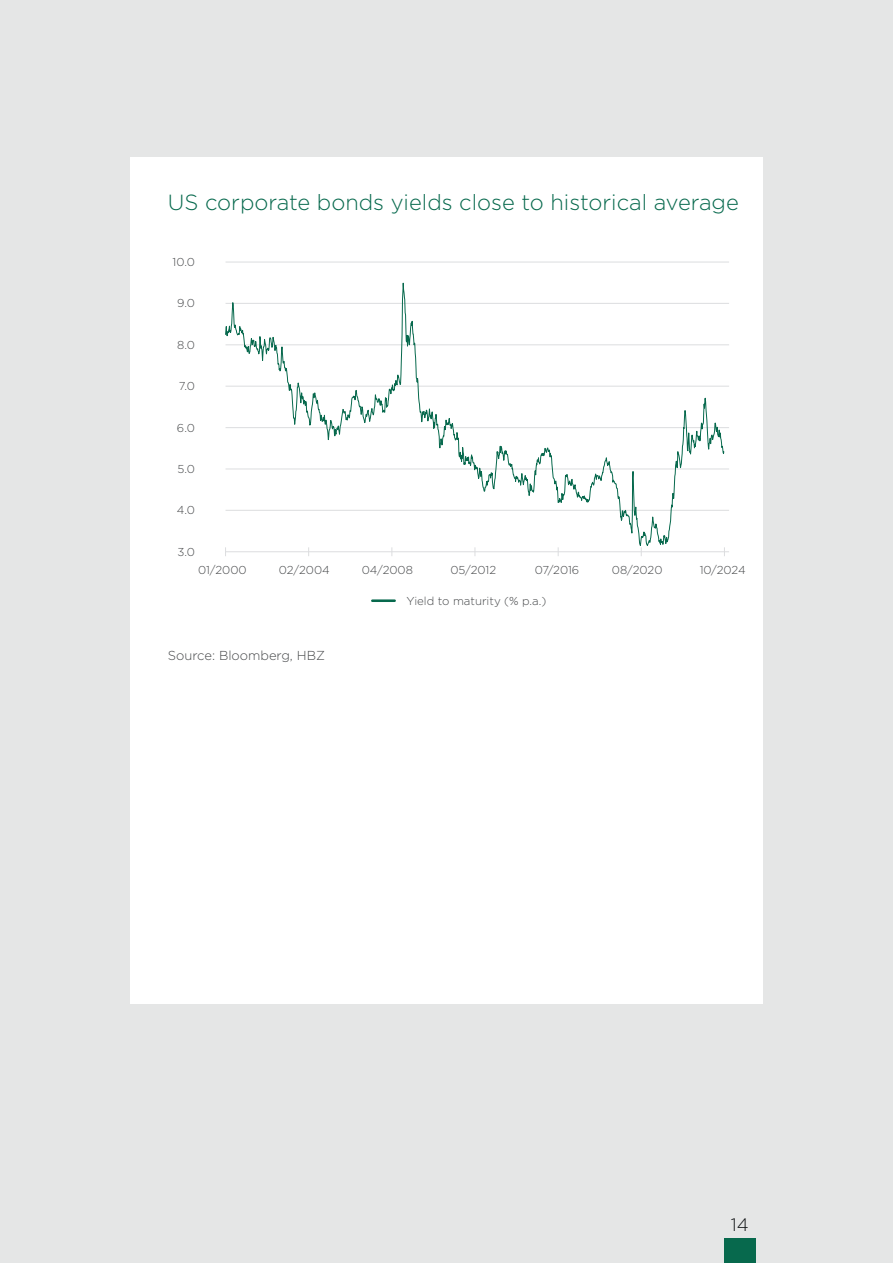
<style>
.page{position:relative;width:893px;height:1263px;background:#e5e6e6}
.page>*{position:absolute;margin:0;border:0;box-sizing:border-box;transform-origin:0 0}
.t1{font:300 21.9px "Gotham";color:#07694d}
.t2{font:300 18px "Gotham";color:#101315}
.t3{font:300 12.9px "Gotham";color:#454749}
.t4{font:300 11.55px "Gotham";color:#454749}
</style>
<div class="page">
<div style="left:130px;top:157px;width:633px;height:847px;background:#fff"></div>
<div style="left:724px;top:1239px;width:32px;height:24px;background:#07694d"></div>
<hr style="left:226px;top:510px;width:503px;height:1px;background:#dcdddf">
<hr style="left:226px;top:468px;width:503px;height:1px;background:#dcdddf">
<hr style="left:226px;top:427px;width:503px;height:1px;background:#dcdddf">
<hr style="left:226px;top:386px;width:503px;height:1px;background:#dcdddf">
<hr style="left:226px;top:344px;width:503px;height:1px;background:#dcdddf">
<hr style="left:226px;top:303px;width:503px;height:1px;background:#dcdddf">
<hr style="left:226px;top:262px;width:503px;height:1px;background:#dcdddf">
<hr style="left:226px;top:551px;width:503px;height:1px;background:#dcdddf">
<svg style="left:225px;top:282px;width:500px;height:270px"></svg>
<hr style="left:372px;top:599px;width:23px;height:3px;background:#07694d">
<h1 class="t1" style="left:168px;top:188px;width:572px">US corporate bonds yields close to historical average</h1>
<p class="t4" style="left:173px;top:255px;width:24px">10.0</p>
<p class="t4" style="left:177px;top:296px;width:19px">9.0</p>
<p class="t4" style="left:177px;top:337px;width:19px">8.0</p>
<p class="t4" style="left:179px;top:379px;width:18px">7.0</p>
<p class="t4" style="left:177px;top:420px;width:19px">6.0</p>
<p class="t4" style="left:177px;top:462px;width:19px">5.0</p>
<p class="t4" style="left:177px;top:503px;width:20px">4.0</p>
<p class="t4" style="left:177px;top:544px;width:19px">3.0</p>
<p class="t4" style="left:198px;top:563px;width:50px">01/2000</p>
<p class="t4" style="left:279px;top:563px;width:53px">02/2004</p>
<p class="t4" style="left:362px;top:563px;width:53px">04/2008</p>
<p class="t4" style="left:450px;top:563px;width:47px">05/2012</p>
<p class="t4" style="left:535px;top:563px;width:46px">07/2016</p>
<p class="t4" style="left:612px;top:563px;width:52px">08/2020</p>
<p class="t4" style="left:700px;top:563px;width:47px">10/2024</p>
<p class="t4" style="left:406px;top:593px;width:142px">Yield to maturity (% p.a.)</p>
<p class="t3" style="left:168px;top:648px;width:159px">Source: Bloomberg, HBZ</p>
<h2 class="t2" style="left:731px;top:1213px;width:19px">14</h2>
</div>
